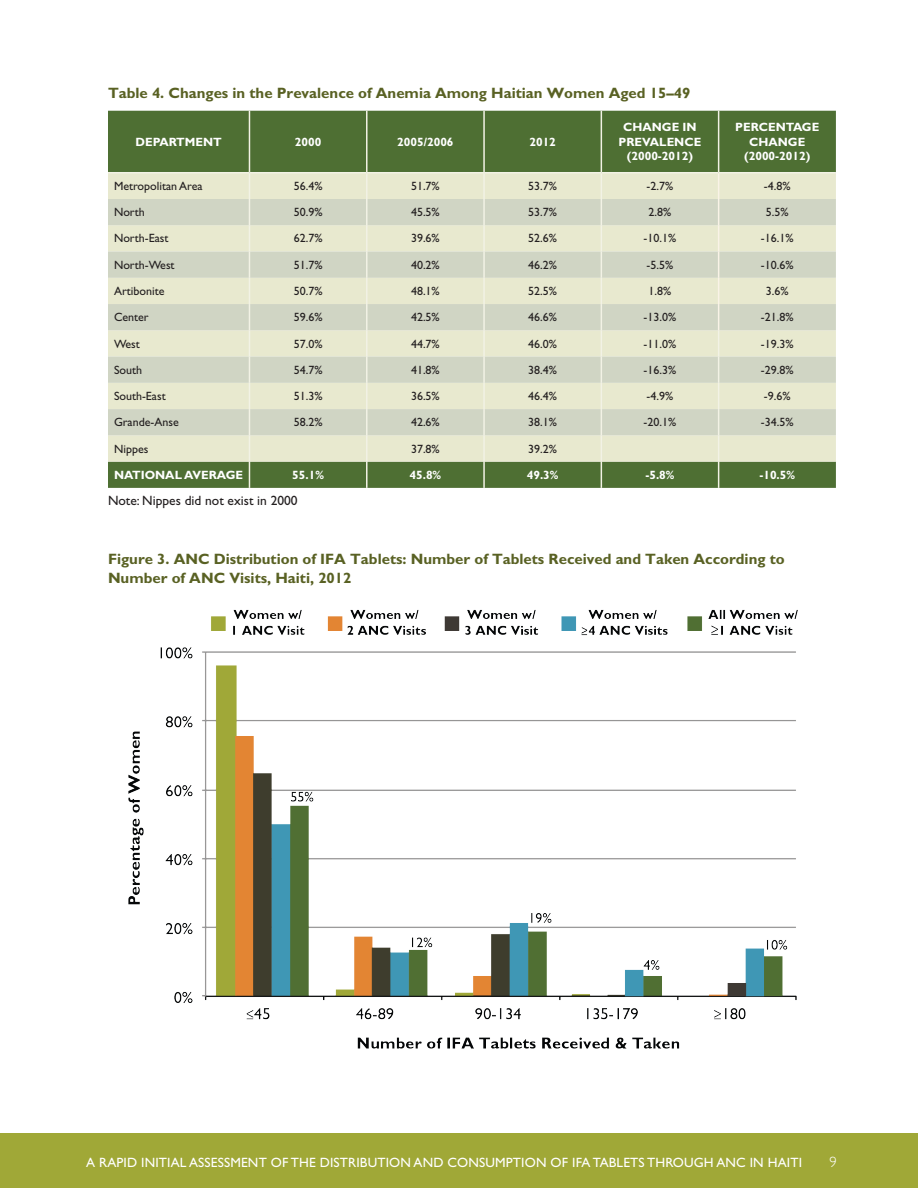
<style>
.page{position:relative;width:918px;height:1188px;background:#fff}
.page>*{position:absolute;margin:0;border:0;box-sizing:border-box;transform-origin:0 0}
.figure_title{font:700 15px/19.5px "Gill Sans Std";color:#596123}
.t1{font:300 15px "Gill Sans Std";color:#fff}
.t2{font:13.5px "Gill Sans Std";letter-spacing:.01em;color:#fff}
.Source{font:13.5px "Gill Sans Std";color:#231f20}
.Table_Body{font:12px "Gill Sans Std";color:#231f20}
.Table_Head{font:700 12px/14.4px "Gill Sans Std";color:#fff;text-align:center}
.Table_Body-2{font:700 12px "Gill Sans Std";color:#fff}
</style>
<div class="page">
<div style="left:0;top:1133px;width:918px;height:55px;background:#a0a837"></div>
<img style="left:128px;top:609px;width:670px;height:440px">
<div style="left:108px;top:111px;width:728px;height:377px;background:#4e6f33"></div>
<div style="left:108px;top:173px;width:728px;height:289px;background:#e8e9cf"></div>
<svg style="left:108px;top:199px;width:728px;height:236px;background:#dadec9"></svg>
<hr style="left:366px;top:173px;width:2px;height:26px;background:#f2f2e5">
<hr style="left:483px;top:173px;width:2px;height:26px;background:#f2f2e5">
<hr style="left:366px;top:199px;width:2px;height:26px;background:#f2f2e5">
<hr style="left:483px;top:199px;width:2px;height:26px;background:#f2f2e5">
<hr style="left:366px;top:225px;width:2px;height:27px;background:#f2f2e5">
<hr style="left:483px;top:225px;width:2px;height:27px;background:#f2f2e5">
<hr style="left:366px;top:252px;width:2px;height:26px;background:#f2f2e5">
<hr style="left:483px;top:252px;width:2px;height:26px;background:#f2f2e5">
<hr style="left:366px;top:278px;width:2px;height:26px;background:#f2f2e5">
<hr style="left:483px;top:278px;width:2px;height:26px;background:#f2f2e5">
<hr style="left:366px;top:304px;width:2px;height:26px;background:#f2f2e5">
<hr style="left:483px;top:304px;width:2px;height:26px;background:#f2f2e5">
<hr style="left:366px;top:330px;width:2px;height:27px;background:#f2f2e5">
<hr style="left:483px;top:330px;width:2px;height:27px;background:#f2f2e5">
<hr style="left:366px;top:383px;width:2px;height:26px;background:#f2f2e5">
<hr style="left:483px;top:383px;width:2px;height:26px;background:#f2f2e5">
<hr style="left:366px;top:435px;width:2px;height:27px;background:#f2f2e5">
<hr style="left:483px;top:435px;width:2px;height:27px;background:#f2f2e5">
<hr style="left:366px;top:357px;width:2px;height:26px;background:#f2f2e5">
<hr style="left:483px;top:357px;width:2px;height:26px;background:#f2f2e5">
<hr style="left:366px;top:409px;width:2px;height:26px;background:#f2f2e5">
<hr style="left:483px;top:409px;width:2px;height:26px;background:#f2f2e5">
<svg style="left:249px;top:173px;width:1px;height:315px"></svg>
<hr style="left:366px;top:462px;width:2px;height:26px;background:#f2f2e5">
<hr style="left:483px;top:462px;width:2px;height:26px;background:#f2f2e5">
<svg style="left:601px;top:173px;width:1px;height:315px"></svg>
<hr style="left:249px;top:111px;width:1px;height:61px;background:#f2f2e5">
<hr style="left:366px;top:111px;width:2px;height:61px;background:#f2f2e5">
<hr style="left:483px;top:111px;width:2px;height:61px;background:#f2f2e5">
<hr style="left:601px;top:111px;width:1px;height:61px;background:#f2f2e5">
<hr style="left:718px;top:111px;width:1px;height:61px;background:#f2f2e5">
<hr style="left:108px;top:172px;width:141px;height:1px;background:#f2f2e5">
<hr style="left:249px;top:172px;width:118px;height:1px;background:#f2f2e5">
<hr style="left:367px;top:172px;width:117px;height:1px;background:#f2f2e5">
<hr style="left:484px;top:172px;width:117px;height:1px;background:#f2f2e5">
<hr style="left:601px;top:172px;width:118px;height:1px;background:#f2f2e5">
<hr style="left:719px;top:172px;width:117px;height:1px;background:#f2f2e5">
<svg style="left:718px;top:173px;width:1px;height:315px"></svg>
<p class="figure_title" style="left:108px;top:83px;width:584px">Table 4. Changes in the Prevalence of Anemia Among Haitian Women Aged 15–49</p>
<p class="Table_Head" style="left:136px;top:135px;width:88px">DEPARTMENT</p>
<p class="Table_Head" style="left:295px;top:135px;width:28px">2000</p>
<p class="Table_Head" style="left:397px;top:135px;width:58px">2005/2006</p>
<p class="Table_Head" style="left:529px;top:135px;width:28px">2012</p>
<p class="Table_Head" style="left:619px;top:120px;width:84px">CHANGE IN<br>PREVALENCE (2000-2012)</p>
<p class="Table_Head" style="left:735px;top:120px;width:86px">PERCENTAGE<br>CHANGE</p>
<p class="Table_Head" style="left:744px;top:149px;width:68px">(2000-2012)</p>
<p class="Table_Body" style="left:114px;top:179px;width:90px">Metropolitan Area</p>
<p class="Table_Body" style="left:294px;top:179px;width:30px">56.4%</p>
<p class="Table_Body" style="left:411px;top:179px;width:30px">51.7%</p>
<p class="Table_Body" style="left:528px;top:179px;width:30px">53.7%</p>
<p class="Table_Body" style="left:647px;top:179px;width:28px">-2.7%</p>
<p class="Table_Body" style="left:764px;top:179px;width:28px">-4.8%</p>
<p class="Table_Body" style="left:114px;top:205px;width:32px">North</p>
<p class="Table_Body" style="left:294px;top:205px;width:30px">50.9%</p>
<p class="Table_Body" style="left:411px;top:205px;width:30px">45.5%</p>
<p class="Table_Body" style="left:528px;top:205px;width:30px">53.7%</p>
<p class="Table_Body" style="left:649px;top:205px;width:24px">2.8%</p>
<p class="Table_Body" style="left:766px;top:205px;width:24px">5.5%</p>
<p class="Table_Body" style="left:114px;top:232px;width:56px">North-East</p>
<p class="Table_Body" style="left:294px;top:232px;width:30px">62.7%</p>
<p class="Table_Body" style="left:411px;top:232px;width:30px">39.6%</p>
<p class="Table_Body" style="left:528px;top:232px;width:30px">52.6%</p>
<p class="Table_Body" style="left:644px;top:232px;width:34px">-10.1%</p>
<p class="Table_Body" style="left:761px;top:232px;width:34px">-16.1%</p>
<p class="Table_Body" style="left:114px;top:258px;width:62px">North-West</p>
<p class="Table_Body" style="left:294px;top:258px;width:30px">51.7%</p>
<p class="Table_Body" style="left:411px;top:258px;width:30px">40.2%</p>
<p class="Table_Body" style="left:528px;top:258px;width:30px">46.2%</p>
<p class="Table_Body" style="left:647px;top:258px;width:28px">-5.5%</p>
<p class="Table_Body" style="left:761px;top:258px;width:34px">-10.6%</p>
<p class="Table_Body" style="left:114px;top:284px;width:52px">Artibonite</p>
<p class="Table_Body" style="left:294px;top:284px;width:30px">50.7%</p>
<p class="Table_Body" style="left:411px;top:284px;width:30px">48.1%</p>
<p class="Table_Body" style="left:528px;top:284px;width:30px">52.5%</p>
<p class="Table_Body" style="left:649px;top:284px;width:24px">1.8%</p>
<p class="Table_Body" style="left:766px;top:284px;width:24px">3.6%</p>
<p class="Table_Body" style="left:114px;top:310px;width:36px">Center</p>
<p class="Table_Body" style="left:294px;top:310px;width:30px">59.6%</p>
<p class="Table_Body" style="left:411px;top:310px;width:30px">42.5%</p>
<p class="Table_Body" style="left:528px;top:310px;width:30px">46.6%</p>
<p class="Table_Body" style="left:644px;top:310px;width:34px">-13.0%</p>
<p class="Table_Body" style="left:761px;top:310px;width:34px">-21.8%</p>
<p class="Table_Body" style="left:114px;top:337px;width:27px">West</p>
<p class="Table_Body" style="left:294px;top:337px;width:30px">57.0%</p>
<p class="Table_Body" style="left:411px;top:337px;width:30px">44.7%</p>
<p class="Table_Body" style="left:528px;top:337px;width:30px">46.0%</p>
<p class="Table_Body" style="left:644px;top:337px;width:34px">-11.0%</p>
<p class="Table_Body" style="left:761px;top:337px;width:34px">-19.3%</p>
<p class="Table_Body" style="left:114px;top:363px;width:30px">South</p>
<p class="Table_Body" style="left:294px;top:363px;width:30px">54.7%</p>
<p class="Table_Body" style="left:411px;top:363px;width:30px">41.8%</p>
<p class="Table_Body" style="left:528px;top:363px;width:30px">38.4%</p>
<p class="Table_Body" style="left:644px;top:363px;width:34px">-16.3%</p>
<p class="Table_Body" style="left:761px;top:363px;width:34px">-29.8%</p>
<p class="Table_Body" style="left:114px;top:389px;width:53px">South-East</p>
<p class="Table_Body" style="left:294px;top:389px;width:30px">51.3%</p>
<p class="Table_Body" style="left:411px;top:389px;width:30px">36.5%</p>
<p class="Table_Body" style="left:528px;top:389px;width:30px">46.4%</p>
<p class="Table_Body" style="left:647px;top:389px;width:28px">-4.9%</p>
<p class="Table_Body" style="left:764px;top:389px;width:28px">-9.6%</p>
<p class="Table_Body" style="left:114px;top:415px;width:66px">Grande-Anse</p>
<p class="Table_Body" style="left:294px;top:415px;width:30px">58.2%</p>
<p class="Table_Body" style="left:411px;top:415px;width:30px">42.6%</p>
<p class="Table_Body" style="left:528px;top:415px;width:30px">38.1%</p>
<p class="Table_Body" style="left:644px;top:415px;width:34px">-20.1%</p>
<p class="Table_Body" style="left:761px;top:415px;width:34px">-34.5%</p>
<p class="Table_Body" style="left:114px;top:442px;width:36px">Nippes</p>
<p class="Table_Body" style="left:411px;top:442px;width:30px">37.8%</p>
<p class="Table_Body" style="left:528px;top:442px;width:30px">39.2%</p>
<p class="Table_Body-2" style="left:114px;top:468px;width:131px">NATIONAL AVERAGE</p>
<p class="Table_Body-2" style="left:292px;top:468px;width:33px">55.1%</p>
<p class="Table_Body-2" style="left:410px;top:468px;width:33px">45.8%</p>
<p class="Table_Body-2" style="left:527px;top:468px;width:33px">49.3%</p>
<p class="Table_Body-2" style="left:645px;top:468px;width:31px">-5.8%</p>
<p class="Table_Body-2" style="left:759px;top:468px;width:37px">-10.5%</p>
<p class="Source" style="left:108px;top:493px;width:191px">Note: Nippes did not exist in 2000</p>
<p class="figure_title" style="left:108px;top:549px;width:678px">Figure 3. ANC Distribution of IFA Tablets: Number of Tablets Received and Taken According to<br>Number of ANC Visits, Haiti, 2012</p>
<p class="t2" style="left:86px;top:1154px;width:718px">A RAPID INITIAL ASSESSMENT OF THE DISTRIBUTION AND CONSUMPTION OF IFA TABLETS THROUGH ANC IN HAITI</p>
<p class="t1" style="left:830px;top:1153px;width:9px">9</p>
</div>
